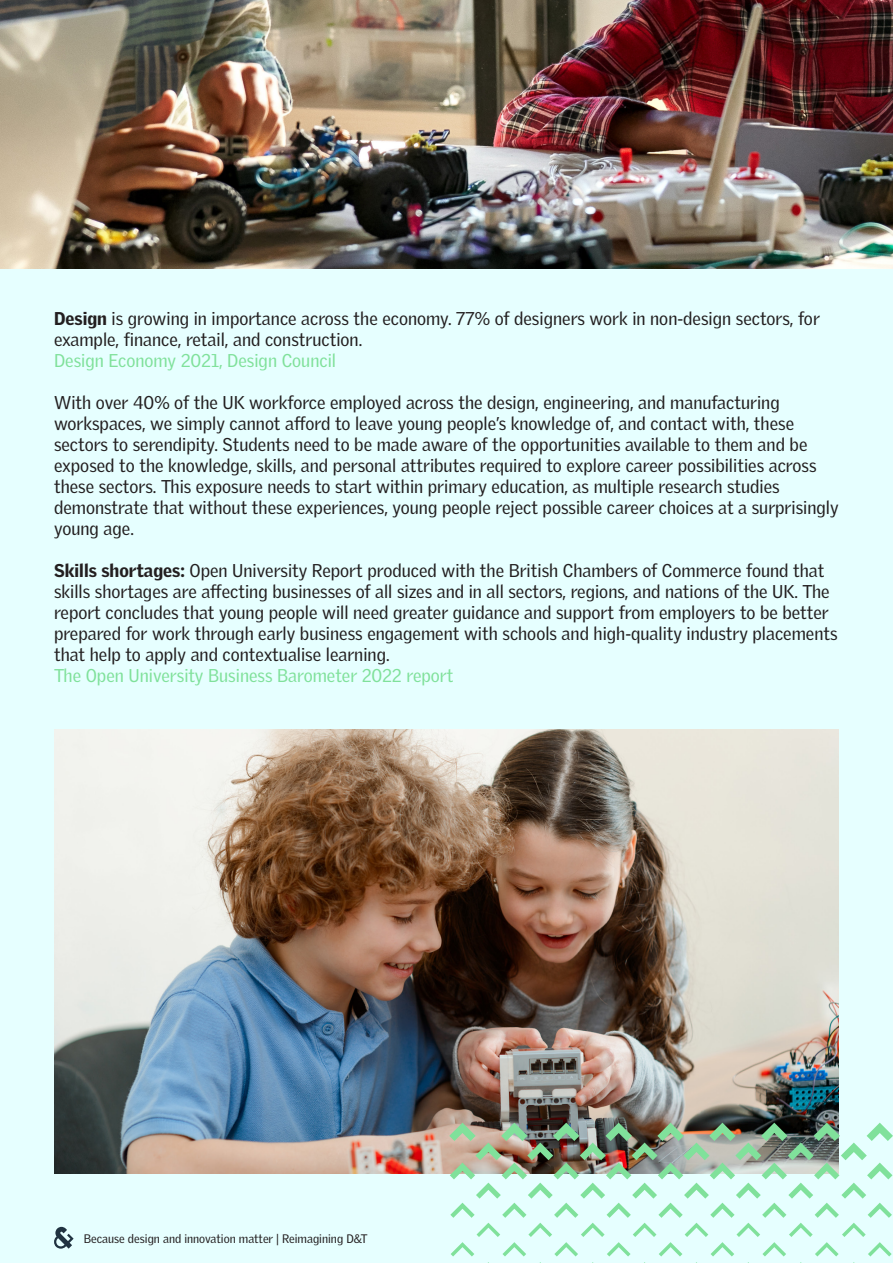
<style>
.page{position:relative;width:893px;height:1263px;background:#e6ffff}
.page>*{position:absolute;margin:0;border:0;box-sizing:border-box;transform-origin:0 0}
.t1{font:18px/21px "Griffith Gothic";color:#231f20}
.t2{font:18px "Griffith Gothic";color:#80e19b}
.t3{font:12px "Griffith Gothic";color:#231f20}
.s1{font-weight:900}
</style>
<div class="page">
<img style="left:0;top:0;width:893px;height:269px">
<svg style="left:54px;top:1227px;width:20px;height:22px"></svg>
<img style="left:54px;top:730px;width:785px;height:444px">
<img style="left:449px;top:1123px;width:444px;height:133px">
<p class="t1" style="left:54px;top:308px;width:767px"><span class="s1">Design</span> is growing in importance across the economy. 77% of designers work in non-design sectors, for example, finance, retail, and construction.</p>
<p class="t2" style="left:54px;top:350px;width:284px">Design Economy 2021, Design Council</p>
<p class="t1" style="left:54px;top:392px;width:786px">With over 40% of the UK workforce employed across the design, engineering, and manufacturing workspaces, we simply cannot afford to leave young people’s knowledge of, and contact with, these sectors to serendipity. Students need to be made aware of the opportunities available to them and be exposed to the knowledge, skills, and personal attributes required to explore career possibilities across these sectors. This exposure needs to start within primary education, as multiple research studies demonstrate that without these experiences, young people reject possible career choices at a surprisingly young age.</p>
<p class="t1" style="left:54px;top:560px;width:785px"><span class="s1">Skills shortages:</span> Open University Report produced with the British Chambers of Commerce found that skills shortages are affecting businesses of all sizes and in all sectors, regions, and nations of the UK. The report concludes that young people will need greater guidance and support from employers to be better prepared for work through early business engagement with schools and high-quality industry placements that help to apply and contextualise learning.</p>
<p class="t2" style="left:54px;top:665px;width:401px">The Open University Business Barometer 2022 report</p>
<p class="t3" style="left:84px;top:1231px;width:286px">Because design and innovation matter | Reimagining D&amp;T</p>
</div>
